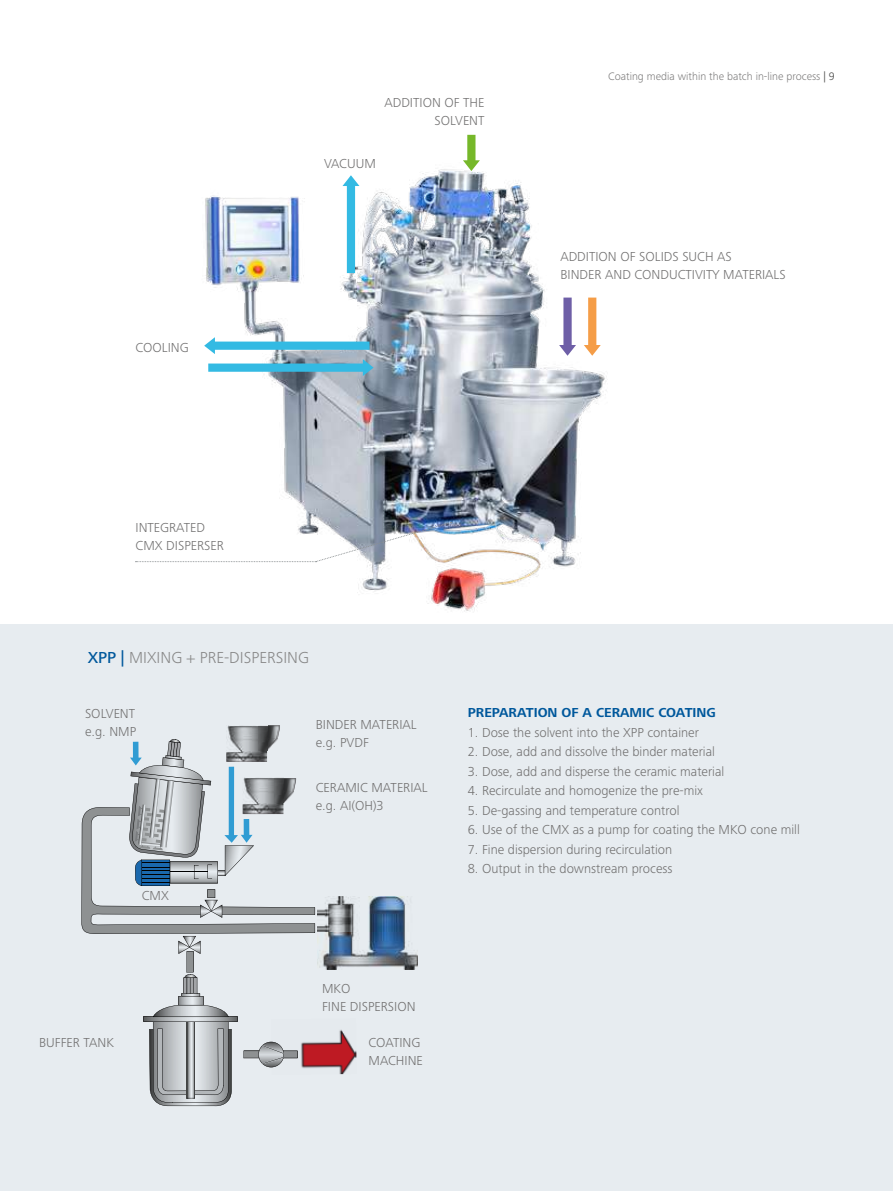
<style>
.page{position:relative;width:893px;height:1191px;background:#fff}
.page>*{position:absolute;margin:0;border:0;box-sizing:border-box;transform-origin:0 0}
.t1{font:300 16.5px "Frutiger Next IKA";color:#878787}
.t2{font:300 13.5px/18px "Frutiger Next IKA";color:#706f6f}
.t3{font:700 13.5px "Frutiger Next IKA";color:#00589c}
.t4{font:300 11.25px "Frutiger Next IKA";color:#7c7b7b}
.s1{color:#4a4a49}
.s2{font-weight:500;color:#00589c}
</style>
<div class="page">
<img style="left:188px;top:134px;width:418px;height:478px">
<div style="left:0;top:624px;width:893px;height:567px;background:#e7ecf0"></div>
<img style="left:315px;top:1029px;width:42px;height:46px">
<img style="left:227px;top:725px;width:31px;height:14px">
<img style="left:267px;top:725px;width:13px;height:14px">
<img style="left:258px;top:725px;width:9px;height:14px">
<svg style="left:81px;top:739px;width:234px;height:368px"></svg>
<img style="left:317px;top:897px;width:101px;height:72px">
<svg style="left:559px;top:297px;width:17px;height:59px"></svg>
<svg style="left:463px;top:135px;width:17px;height:36px"></svg>
<svg style="left:342px;top:175px;width:17px;height:98px"></svg>
<svg style="left:204px;top:337px;width:170px;height:39px"></svg>
<svg style="left:584px;top:297px;width:17px;height:59px"></svg>
<svg style="left:136px;top:522px;width:315px;height:40px"></svg>
<p class="t2" style="left:136px;top:338px;width:55px">COOLING</p>
<p class="t2" style="left:384px;top:93px;width:102px;text-align:right">ADDITION OF THE<br>SOLVENT</p>
<p class="t2" style="left:324px;top:155px;width:53px">VACUUM</p>
<p class="t4" style="left:608px;top:70px;width:228px">Coating media within the batch in-line process <span class="s1">| 9</span></p>
<p class="t2" style="left:560px;top:247px;width:227px">ADDITION OF SOLIDS SUCH AS<br>BINDER AND CONDUCTIVITY MATERIALS</p>
<p class="t2" style="left:136px;top:519px;width:90px">INTEGRATED<br>CMX DISPERSER</p>
<p class="t1" style="left:88px;top:648px;width:223px"><span class="s2">XPP |</span> MIXING + PRE-DISPERSING</p>
<p class="t2" style="left:85px;top:704px;width:53px">SOLVENT e.g. NMP</p>
<p class="t2" style="left:316px;top:715px;width:102px">BINDER MATERIAL e.g. PVDF</p>
<p class="t2" style="left:316px;top:778px;width:113px">CERAMIC MATERIAL e.g. AI(OH)3</p>
<p class="t2" style="left:142px;top:886px;width:29px">CMX</p>
<p class="t2" style="left:322px;top:979px;width:95px">MKO<br>FINE DISPERSION</p>
<p class="t3" style="left:468px;top:705px;width:250px">PREPARATION OF A CERAMIC COATING</p>
<p class="t2" style="left:468px;top:723px;width:233px">1. Dose the solvent into the XPP container</p>
<p class="t2" style="left:468px;top:742px;width:249px">2. Dose, add and dissolve the binder material</p>
<p class="t2" style="left:468px;top:762px;width:258px">3. Dose, add and disperse the ceramic material</p>
<p class="t2" style="left:468px;top:781px;width:237px">4. Recirculate and homogenize the pre-mix</p>
<p class="t2" style="left:468px;top:801px;width:213px">5. De-gassing and temperature control</p>
<p class="t2" style="left:468px;top:820px;width:334px">6. Use of the CMX as a pump for coating the MKO cone mill</p>
<p class="t2" style="left:468px;top:840px;width:206px">7. Fine dispersion during recirculation</p>
<p class="t2" style="left:468px;top:859px;width:206px">8. Output in the downstream process</p>
<p class="t2" style="left:39px;top:1033px;width:76px">BUFFER TANK</p>
<p class="t2" style="left:369px;top:1033px;width:56px">COATING<br>MACHINE</p>
</div>
